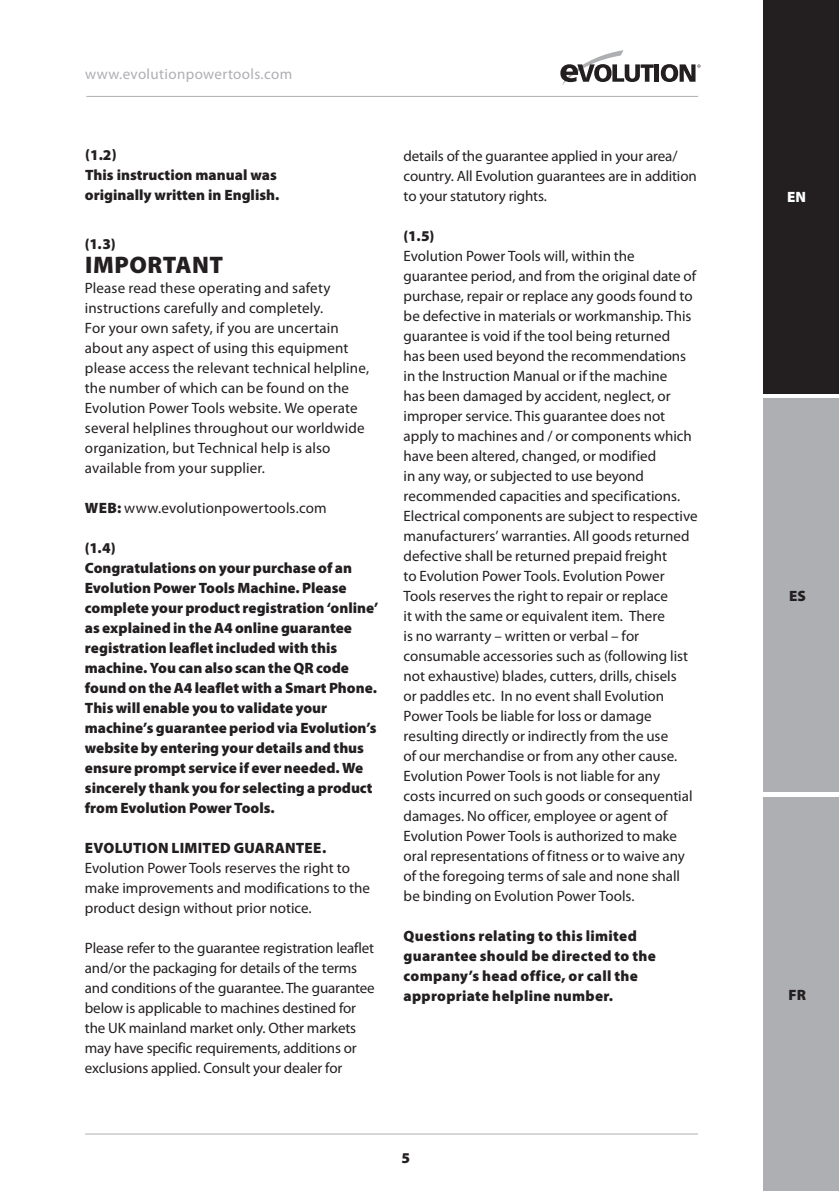
<style>
.page{position:relative;width:840px;height:1191px;background:#fff}
.page>*{position:absolute;margin:0;border:0;box-sizing:border-box;transform-origin:0 0}
.t1{font:900 24px "Myriad Pro";letter-spacing:.02em;color:#231f20}
.t2{font:15px/20px "Myriad Pro";color:#231f20}
.t3{font:900 15px/20px "Myriad Pro";color:#231f20}
.t4{font:900 15px/20px "Myriad Pro";letter-spacing:.02em;color:#231f20}
.t5{font:15px "Myriad Pro";letter-spacing:.025em;color:#aeafb3}
.t6{font:900 15px "Myriad Pro";color:#fff}
.s1{font-weight:900}
</style>
<div class="page">
<svg style="left:560px;top:50px;width:93px;height:35px"></svg>
<div style="left:654px;top:64px;width:5px;height:18px;background:#231f20"></div>
<svg style="left:660px;top:64px;width:40px;height:18px"></svg>
<hr style="left:86px;top:96px;width:611px;height:1px;background:#aeafb3">
<hr style="left:85px;top:1133px;width:612px;height:1px;background:#aeafb3">
<div style="left:763px;top:399px;width:75px;height:393px;background:#aeafb3"></div>
<div style="left:763px;top:797px;width:75px;height:394px;background:#aeafb3"></div>
<div style="left:763px;top:1px;width:75px;height:392px;background:#231f20"></div>
<p class="t5" style="left:85px;top:65px;width:208px">www.evolutionpowertools.com</p>
<p class="t3" style="left:85px;top:144px;width:196px">(1.2)<br>This instruction manual was originally written in English.</p>
<p class="t3" style="left:85px;top:233px;width:32px">(1.3)</p>
<h1 class="t1" style="left:85px;top:249px;width:139px">IMPORTANT</h1>
<p class="t2" style="left:85px;top:278px;width:285px">Please read these operating and safety instructions carefully and completely.<br>For your own safety, if you are uncertain about any aspect of using this equipment please access the relevant technical helpline, the number of which can be found on the Evolution Power Tools website. We operate several helplines throughout our worldwide organization, but Technical help is also available from your supplier.</p>
<p class="t2" style="left:85px;top:498px;width:243px"><span class="s1">WEB:</span> www.evolutionpowertools.com</p>
<p class="t3" style="left:85px;top:537px;width:295px">(1.4)<br>Congratulations on your purchase of an Evolution Power Tools Machine. Please complete your product registration ‘online’ as explained in the A4 online guarantee registration leaflet included with this machine. You can also scan the QR code found on the A4 leaflet with a Smart Phone.<br>This will enable you to validate your machine’s guarantee period via Evolution’s website by entering your details and thus ensure prompt service if ever needed. We sincerely thank you for selecting a product from Evolution Power Tools.</p>
<p class="t3" style="left:85px;top:837px;width:243px">EVOLUTION LIMITED GUARANTEE.</p>
<p class="t2" style="left:85px;top:858px;width:286px">Evolution Power Tools reserves the right to make improvements and modifications to the product design without prior notice.</p>
<p class="t2" style="left:85px;top:937px;width:291px">Please refer to the guarantee registration leaflet and/or the packaging for details of the terms and conditions of the guarantee. The guarantee below is applicable to machines destined for the UK mainland market only. Other markets may have specific requirements, additions or exclusions applied. Consult your dealer for</p>
<p class="t2" style="left:403px;top:145px;width:294px">details of the guarantee applied in your area/ country. All Evolution guarantees are in addition to your statutory rights.</p>
<p class="t3" style="left:403px;top:225px;width:32px">(1.5)</p>
<p class="t2" style="left:403px;top:245px;width:295px">Evolution Power Tools will, within the guarantee period, and from the original date of purchase, repair or replace any goods found to be defective in materials or workmanship. This guarantee is void if the tool being returned<br>has been used beyond the recommendations in the Instruction Manual or if the machine<br>has been damaged by accident, neglect, or improper service. This guarantee does not apply to machines and / or components which have been altered, changed, or modified<br>in any way, or subjected to use beyond recommended capacities and specifications.<br>Electrical components are subject to respective manufacturers’ warranties. All goods returned defective shall be returned prepaid freight<br>to Evolution Power Tools. Evolution Power Tools reserves the right to repair or replace<br>it with the same or equivalent item. There<br>is no warranty – written or verbal – for consumable accessories such as (following list not exhaustive) blades, cutters, drills, chisels<br>or paddles etc. In no event shall Evolution Power Tools be liable for loss or damage resulting directly or indirectly from the use<br>of our merchandise or from any other cause.<br>Evolution Power Tools is not liable for any<br>costs incurred on such goods or consequential damages. No officer, employee or agent of Evolution Power Tools is authorized to make oral representations of fitness or to waive any of the foregoing terms of sale and none shall be binding on Evolution Power Tools.</p>
<p class="t4" style="left:403px;top:925px;width:253px">Questions relating to this limited guarantee should be directed to the company’s head office, or call the appropriate helpline number.</p>
<p class="t3" style="left:401px;top:1146px;width:10px">5</p>
<p class="t6" style="left:786px;top:187px;width:20px">EN</p>
<p class="t3" style="left:788px;top:585px;width:18px">ES</p>
<p class="t3" style="left:788px;top:984px;width:19px">FR</p>
</div>
